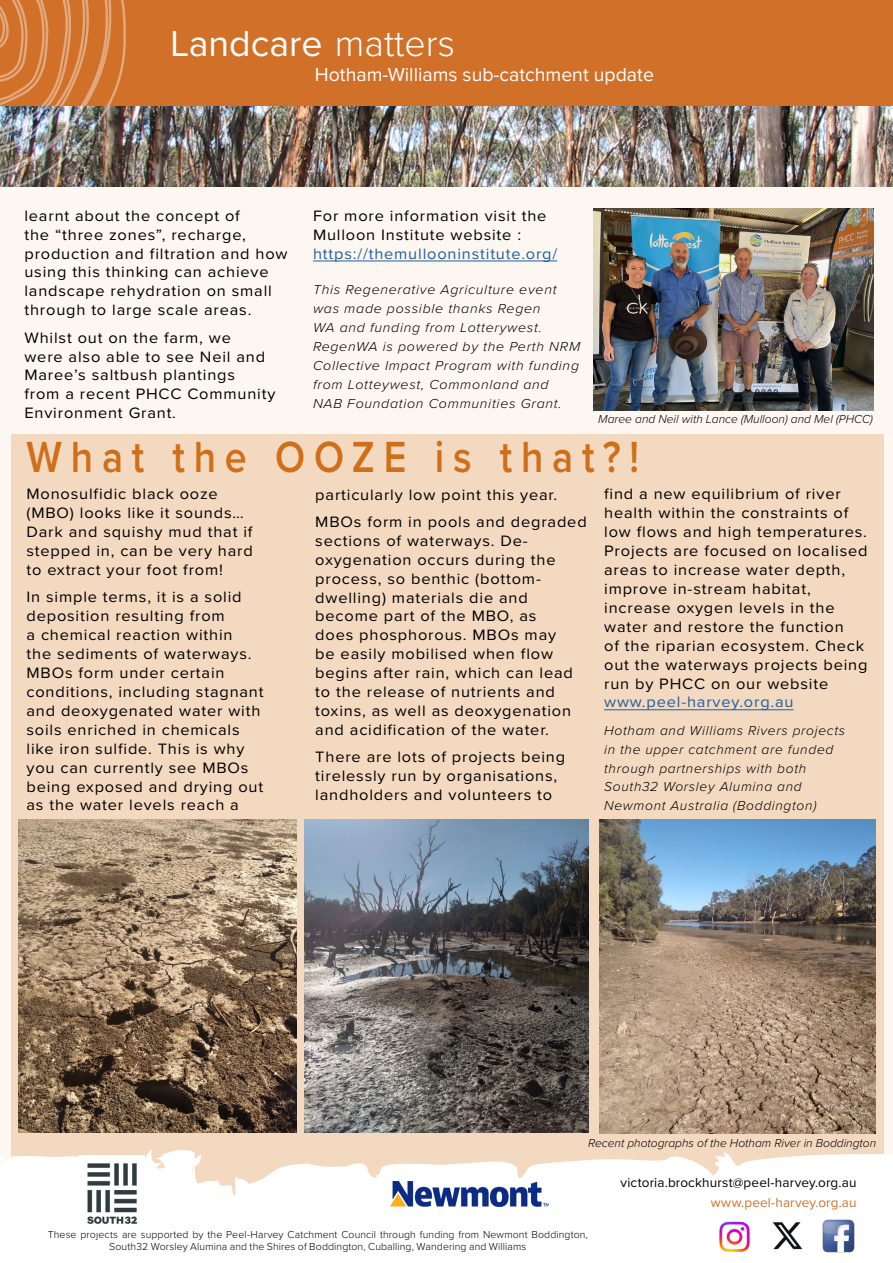
<style>
.page{position:relative;width:893px;height:1263px;background:#fff}
.page>*{position:absolute;margin:0;border:0;box-sizing:border-box;transform-origin:0 0}
.t1{font:600 45.15px "Proxima Nova";letter-spacing:.22em;color:#d06f1a;scale:.87 1}
.t2{font:37.5px "Proxima Nova";color:#fff}
.t3{font:19.5px "Proxima Nova";color:#fff}
.t4{font:15.6px/18.9px "Proxima Nova";letter-spacing:.05em;color:#000;scale:1.05 1}
.t5{font:15.6px "Proxima Nova";letter-spacing:.05em;color:#215e9e;scale:1.05 1}
.t6{font:italic 300 13.5px/18.9px "Proxima Nova";letter-spacing:.05em;color:#000;scale:1.05 1}
.t7{font:italic 300 13.5px/18.9px "Proxima Nova";letter-spacing:.05em;color:#000}
.t8{font:13.5px "Proxima Nova";letter-spacing:.01em;color:#000}
.t9{font:13.5px "Proxima Nova";letter-spacing:.01em;color:#d07029}
.t10{font:italic 300 12px "Proxima Nova";color:#000}
.t11{font:300 10.5px/12px "Proxima Nova";letter-spacing:.01em;color:#000;text-align:center}
.s1{font-weight:300}
</style>
<div class="page">
<div style="left:0;top:171px;width:893px;height:1075px;background:#fdf7f1"></div>
<div style="left:11px;top:434px;width:872px;height:786px;background:#f4d9c1"></div>
<div style="left:126px;top:0;width:767px;height:106px;background:#d07029"></div>
<svg style="left:0;top:1145px;width:893px;height:101px;fill:#fff"></svg>
<img style="left:820px;top:1218px;width:37px;height:35px">
<img style="left:390px;top:1181px;width:158px;height:25px">
<img style="left:126px;top:106px;width:767px;height:80px">
<img style="left:0;top:0;width:126px;height:187px">
<img style="left:80px;top:1156px;width:64px;height:76px">
<hr style="left:313px;top:260px;width:244px;height:1px;background:#215e9e">
<img style="left:769px;top:1218px;width:36px;height:32px">
<img style="left:714px;top:1217px;width:42px;height:35px">
<img style="left:18px;top:819px;width:278px;height:313px">
<img style="left:593px;top:208px;width:280px;height:202px">
<hr style="left:604px;top:709px;width:190px;height:1px;background:#215e9e">
<img style="left:304px;top:819px;width:285px;height:313px">
<img style="left:599px;top:819px;width:277px;height:314px">
<h2 class="t2" style="left:170px;top:15px;width:286px">Landcare <span class="s1">matters</span></h2>
<p class="t3" style="left:315px;top:60px;width:341px">Hotham-Williams sub-catchment update</p>
<p class="t4" style="left:24px;top:205px;width:252px">learnt about the concept of<br>the “three zones”, recharge, production and filtration and how using this thinking can achieve landscape rehydration on small through to large scale areas.</p>
<p class="t4" style="left:24px;top:327px;width:241px">Whilst out on the farm, we<br>were also able to see Neil and<br>Maree’s saltbush plantings<br>from a recent PHCC Community<br>Environment Grant.</p>
<p class="t4" style="left:313px;top:205px;width:224px">For more information visit the<br>Mulloon Institute website :</p>
<p class="t5" style="left:313px;top:242px;width:234px">https://themullooninstitute.org/</p>
<p class="t6" style="left:313px;top:280px;width:256px">This Regenerative Agriculture event was made possible thanks Regen<br>WA and funding from Lotterywest.<br>RegenWA is powered by the Perth NRM Collective Impact Program with funding from Lotteywest, Commonland and NAB Foundation Communities Grant.</p>
<p class="t10" style="left:598px;top:410px;width:276px">Maree and Neil with Lance (Mulloon) and Mel (PHCC)</p>
<h1 class="t1" style="left:27px;top:423px;width:706px">What the OOZE is that?!</h1>
<p class="t4" style="left:27px;top:484px;width:217px">Monosulfidic black ooze (MBO) looks like it sounds…<br>Dark and squishy mud that if stepped in, can be very hard to extract your foot from!</p>
<p class="t4" style="left:27px;top:587px;width:227px">In simple terms, it is a solid deposition resulting from<br>a chemical reaction within<br>the sediments of waterways.<br>MBOs form under certain conditions, including stagnant and deoxygenated water with soils enriched in chemicals like iron sulfide. This is why you can currently see MBOs being exposed and drying out as the water levels reach a</p>
<p class="t4" style="left:604px;top:484px;width:252px">find a new equilibrium of river health within the constraints of low flows and high temperatures.<br>Projects are focused on localised areas to increase water depth, improve in-stream habitat, increase oxygen levels in the water and restore the function<br>of the riparian ecosystem. Check out the waterways projects being run by PHCC on our website</p>
<p class="t5" style="left:604px;top:690px;width:182px">www.peel-harvey.org.au</p>
<p class="t7" style="left:604px;top:720px;width:243px">Hotham and Williams Rivers projects in the upper catchment are funded through partnerships with both<br>South32 Worsley Alumina and<br>Newmont Australia (Boddington)</p>
<p class="t4" style="left:315px;top:480px;width:260px;line-height:27.5px">particularly low point this year.<br>MBOs form in pools and degraded</p>
<p class="t4" style="left:315px;top:530px;width:247px">sections of waterways. De&shy;oxygenation occurs during the process, so benthic (bottom&shy;dwelling) materials die and become part of the MBO, as does phosphorous. MBOs may be easily mobilised when flow begins after rain, which can lead to the release of nutrients and toxins, as well as deoxygenation and acidification of the water.</p>
<p class="t4" style="left:315px;top:747px;width:239px">There are lots of projects being tirelessly run by organisations, landholders and volunteers to</p>
<p class="t10" style="left:588px;top:1134px;width:290px">Recent photographs of the Hotham River in Boddington</p>
<p class="t11" style="left:48px;top:1228px;width:542px">These projects are supported by the Peel-Harvey Catchment Council through funding from Newmont Boddington,<br>South32 Worsley Alumina and the Shires of Boddington, Cuballing, Wandering and Williams</p>
<p class="t8" style="left:621px;top:1172px;width:237px">victoria.brockhurst@peel-harvey.org.au</p>
<p class="t9" style="left:711px;top:1192px;width:147px">www.peel-harvey.org.au</p>
</div>
